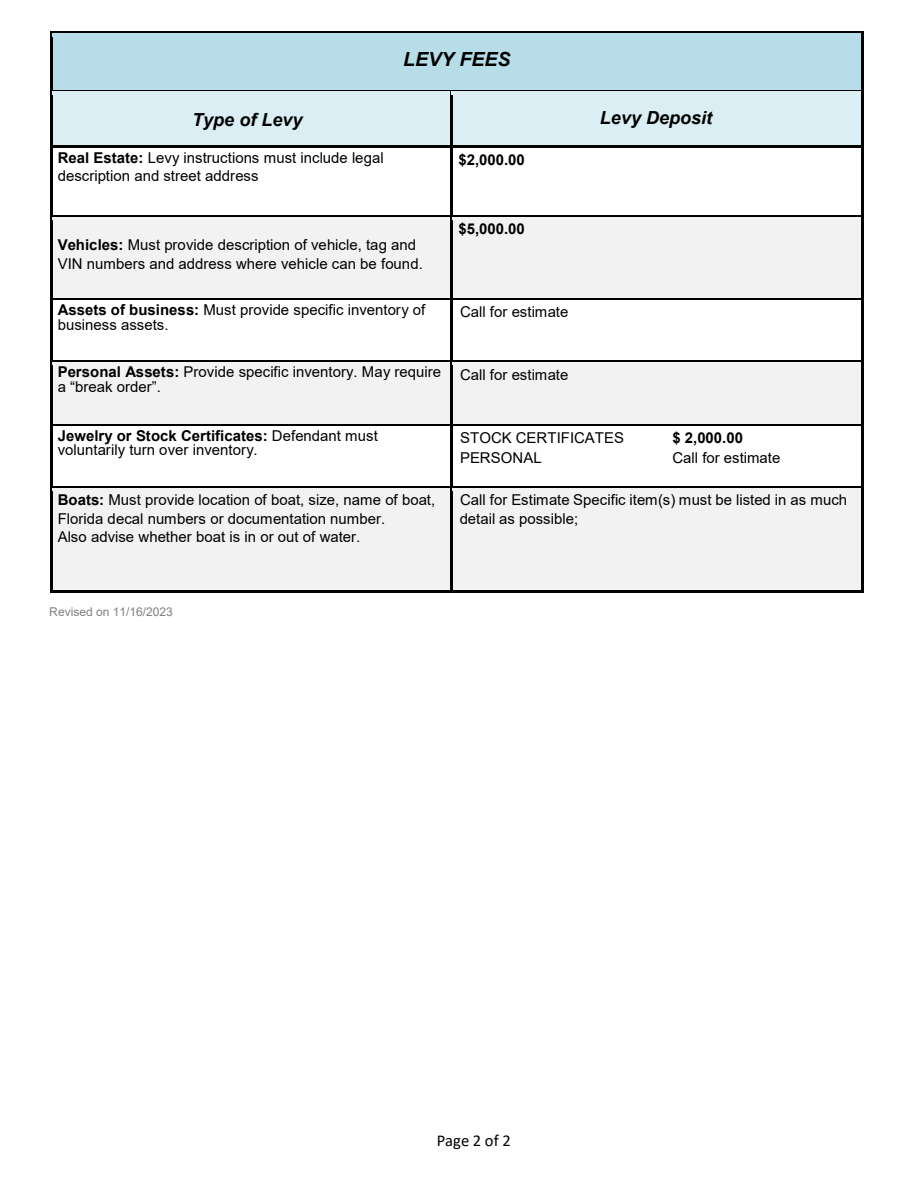
<style>
.page{position:relative;width:918px;height:1188px;background:#fff}
.page>*{position:absolute;margin:0;border:0;box-sizing:border-box;transform-origin:0 0}
.t1{font:italic 700 19.5px "Arial";color:#000}
.t2{font:italic 700 18px "Arial";color:#000}
.t3{font:16.5px "Calibri";letter-spacing:.005em;color:#000}
.t4{font:15px/14.7px "Arial";color:#000}
.t5{font:700 15px "Arial";color:#000}
.t6{font:12px "Arial";color:#808080}
.s1{font-weight:700}
.s2{font-style:inherit}
</style>
<div class="page">
<div style="left:52px;top:34px;width:810px;height:56px;background:#b6dde8"></div>
<hr style="left:52px;top:32px;width:810px;height:2px;background:#000">
<hr style="left:50px;top:37px;width:2px;height:53px;background:#000">
<hr style="left:862px;top:37px;width:2px;height:53px;background:#000">
<div style="left:52px;top:91px;width:398px;height:55px;background:#daeef3"></div>
<div style="left:452px;top:91px;width:410px;height:55px;background:#daeef3"></div>
<hr style="left:52px;top:90px;width:398px;height:1px;background:#000">
<hr style="left:451px;top:90px;width:411px;height:1px;background:#000">
<hr style="left:451px;top:91px;width:411px;height:4px;background:#daeef3">
<hr style="left:50px;top:95px;width:2px;height:51px;background:#000">
<hr style="left:450px;top:95px;width:2px;height:51px;background:#000">
<hr style="left:862px;top:95px;width:2px;height:51px;background:#000">
<hr style="left:52px;top:146px;width:398px;height:2px;background:#000">
<hr style="left:452px;top:146px;width:410px;height:2px;background:#000">
<hr style="left:50px;top:151px;width:2px;height:65px;background:#000">
<hr style="left:450px;top:151px;width:2px;height:65px;background:#000">
<hr style="left:862px;top:151px;width:2px;height:65px;background:#000">
<div style="left:52px;top:217px;width:398px;height:81px;background:#f2f2f2"></div>
<div style="left:452px;top:217px;width:410px;height:81px;background:#f2f2f2"></div>
<hr style="left:52px;top:216px;width:398px;height:1px;background:#000">
<hr style="left:452px;top:216px;width:410px;height:1px;background:#000">
<hr style="left:50px;top:220px;width:2px;height:78px;background:#000">
<hr style="left:450px;top:220px;width:2px;height:78px;background:#000">
<hr style="left:862px;top:220px;width:2px;height:78px;background:#000">
<hr style="left:52px;top:298px;width:398px;height:2px;background:#000">
<hr style="left:452px;top:298px;width:410px;height:2px;background:#000">
<hr style="left:50px;top:303px;width:2px;height:58px;background:#000">
<hr style="left:450px;top:303px;width:2px;height:58px;background:#000">
<hr style="left:862px;top:303px;width:2px;height:58px;background:#000">
<div style="left:52px;top:362px;width:398px;height:62px;background:#f2f2f2"></div>
<div style="left:452px;top:362px;width:410px;height:62px;background:#f2f2f2"></div>
<hr style="left:52px;top:361px;width:398px;height:1px;background:#000">
<hr style="left:452px;top:361px;width:410px;height:1px;background:#000">
<hr style="left:50px;top:366px;width:2px;height:58px;background:#000">
<hr style="left:450px;top:366px;width:2px;height:58px;background:#000">
<hr style="left:862px;top:366px;width:2px;height:58px;background:#000">
<hr style="left:52px;top:424px;width:398px;height:1px;background:#000">
<hr style="left:452px;top:424px;width:410px;height:1px;background:#000">
<hr style="left:50px;top:429px;width:2px;height:57px;background:#000">
<hr style="left:450px;top:429px;width:2px;height:57px;background:#000">
<hr style="left:862px;top:429px;width:2px;height:57px;background:#000">
<div style="left:52px;top:488px;width:398px;height:102px;background:#f2f2f2"></div>
<div style="left:452px;top:488px;width:410px;height:102px;background:#f2f2f2"></div>
<hr style="left:52px;top:486px;width:398px;height:2px;background:#000">
<hr style="left:452px;top:486px;width:410px;height:2px;background:#000">
<hr style="left:50px;top:491px;width:2px;height:99px;background:#000">
<hr style="left:52px;top:590px;width:398px;height:2px;background:#000">
<hr style="left:450px;top:491px;width:2px;height:99px;background:#000">
<hr style="left:452px;top:590px;width:410px;height:2px;background:#000">
<hr style="left:862px;top:491px;width:2px;height:99px;background:#000">
<h1 class="t1" style="left:403px;top:46px;width:109px">LEVY FEES</h1>
<p class="t2" style="left:192px;top:108px;width:112px">Type of Levy</p>
<p class="t2" style="left:600px;top:105px;width:114px">Levy Deposit</p>
<p class="t4" style="left:58px;top:149px;width:328px;line-height:18.3px"><span class="s1">Real Estate:</span> Levy instructions must include legal description and street address</p>
<p class="t5" style="left:458px;top:149px;width:68px">$2<span class="s2">,</span>000.00</p>
<p class="t4" style="left:58px;top:235px;width:367px;line-height:18.9px"><span class="s1">Vehicles:</span> Must provide description of vehicle, tag and<br>VIN numbers and address where vehicle can be found.</p>
<p class="t5" style="left:458px;top:218px;width:68px">$5,000.00</p>
<p class="t4" style="left:58px;top:302px;width:369px"><span class="s1">Assets of business:</span> Must provide specific inventory of business assets.</p>
<p class="t4" style="left:460px;top:304px;width:110px">Call for estimate</p>
<p class="t4" style="left:58px;top:365px;width:385px"><span class="s1">Personal Assets:</span> Provide specific inventory. May require a “break order”.</p>
<p class="t4" style="left:460px;top:367px;width:110px">Call for estimate</p>
<p class="t4" style="left:58px;top:428px;width:322px"><span class="s1">Jewelry or Stock Certificates:</span> Defendant must voluntarily turn over inventory.</p>
<p class="t4" style="left:460px;top:427px;width:166px;line-height:20.5px">STOCK CERTIFICATES<br>PERSONAL</p>
<p class="t5" style="left:672px;top:427px;width:72px">$ 2,000.00</p>
<p class="t4" style="left:672px;top:450px;width:109px">Call for estimate</p>
<p class="t4" style="left:58px;top:490px;width:379px;line-height:18.8px"><span class="s1">Boats:</span> Must provide location of boat, size, name of boat,<br>Florida decal numbers or documentation number.<br>Also advise whether boat is in or out of water.</p>
<p class="t4" style="left:460px;top:491px;width:389px;line-height:18.6px">Call for Estimate Specific item(s) must be listed in as much detail as possible;</p>
<p class="t6" style="left:49px;top:604px;width:125px">Revised on 11/16/2023</p>
<p class="t3" style="left:437px;top:1129px;width:76px">Page 2 of 2</p>
</div>
